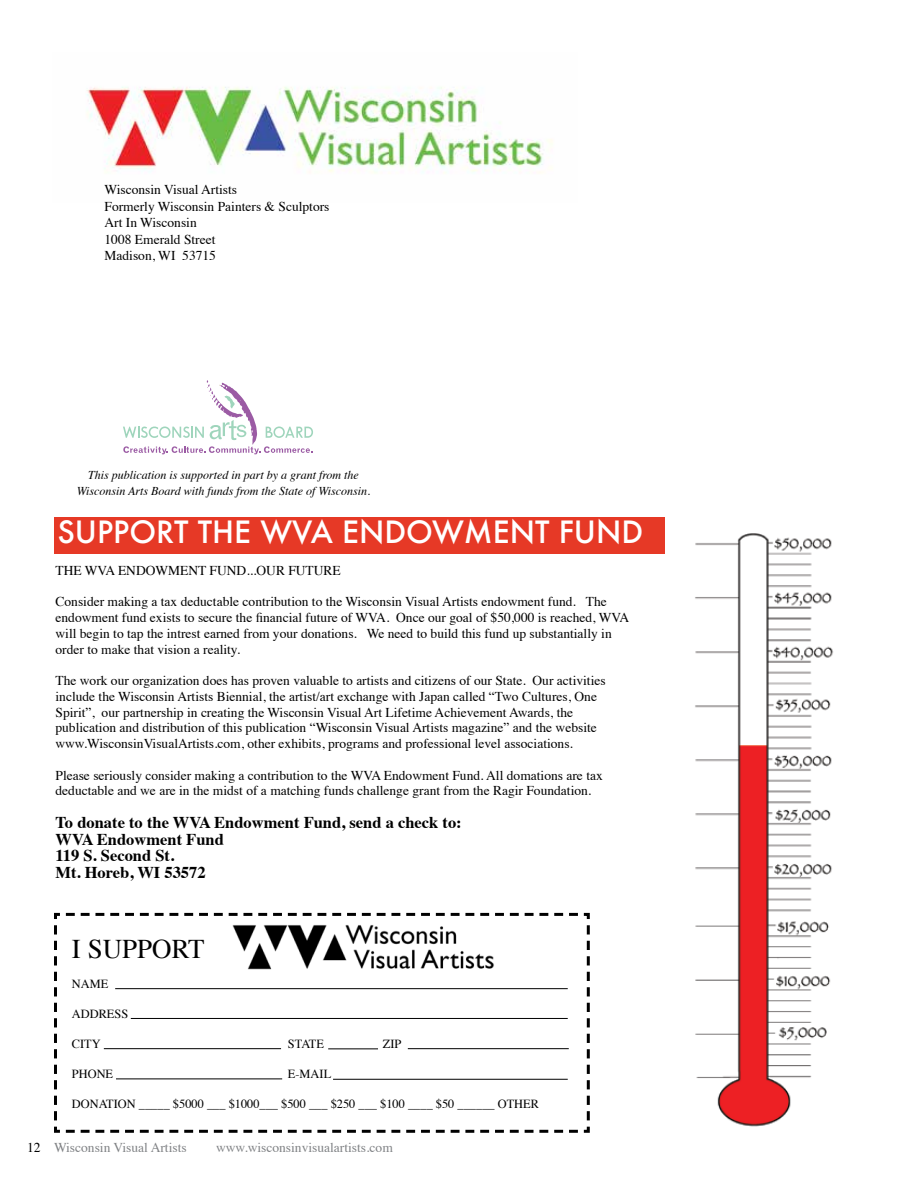
<style>
.page{position:relative;width:918px;height:1188px;background:#fff}
.page>*{position:absolute;margin:0;border:0;box-sizing:border-box;transform-origin:0 0}
.t1{font:500 30px "Futura";color:#fff}
.t2{font:27px "Times";color:#000}
.t3{font:700 16.5px/16.5px "Times";color:#000}
.t4{font:13.5px/15.8px "Times";color:#000}
.t5{font:13.5px "Times";color:#808285}
.t6{font:12.3px "Times";color:#000}
.t7{font:italic 12px/15.8px "Times";color:#000;text-align:center}
.s1{color:#000}
</style>
<div class="page">
<img style="left:86px;top:87px;width:467px;height:86px">
<svg style="left:123px;top:380px;width:190px;height:74px"></svg>
<div style="left:55px;top:517px;width:809px;height:37px;background:#e63926"></div>
<img style="left:665px;top:517px;width:199px;height:610px">
<svg style="left:54px;top:912px;width:536px;height:221px"></svg>
<hr style="left:115px;top:988px;width:453px;height:1px;background:#000">
<hr style="left:131px;top:1018px;width:437px;height:1px;background:#000">
<hr style="left:104px;top:1048px;width:177px;height:1px;background:#000">
<hr style="left:116px;top:1079px;width:166px;height:1px;background:#000">
<hr style="left:408px;top:1048px;width:161px;height:1px;background:#000">
<hr style="left:328px;top:1049px;width:50px;height:1px;background:#000">
<hr style="left:333px;top:1079px;width:235px;height:1px;background:#000">
<p class="t4" style="left:105px;top:180px;width:226px;line-height:16.5px">Wisconsin Visual Artists<br>Formerly Wisconsin Painters &amp; Sculptors<br>Art In Wisconsin<br>1008 Emerald Street<br>Madison, WI 53715</p>
<p class="t7" style="left:77px;top:467px;width:295px">This publication is supported in part by a grant from the<br>Wisconsin Arts Board with funds from the State of Wisconsin.</p>
<h1 class="t1" style="left:57px;top:511px;width:587px">Support th e WVA Endowment fund</h1>
<p class="t4" style="left:55px;top:561px;width:41px">THE WVA</p>
<p class="t4" style="left:118px;top:561px;width:11px">ENDOWMENT</p>
<p class="t4" style="left:210px;top:561px;width:19px">FUND</p>
<p class="t4" style="left:246px;top:561px;width:21px">...OUR</p>
<p class="t4" style="left:288px;top:561px;width:18px">FUTURE</p>
<p class="t4" style="left:56px;top:593px;width:575px">Consider making a tax deductable contribution to the Wisconsin Visual Artists endowment fund. The endowment fund exists to secure the financial future of WVA. Once our goal of $50,000 is reached, WVA will begin to tap the intrest earned from your donations. We need to build this fund up substantially in order to make that vision a reality.</p>
<p class="t4" style="left:55px;top:672px;width:552px">The work our organization does has proven valuable to artists and citizens of our State. Our activities include the Wisconsin Artists Biennial, the artist/art exchange with Japan called “Two Cultures, One Spirit”, our partnership in creating the Wisconsin Visual Art Lifetime Achievement Awards, the publication and distribution of this publication “Wisconsin Visual Artists magazine” and the website www.WisconsinVisualArtists.com, other exhibits, programs and professional level associations.</p>
<p class="t4" style="left:55px;top:766px;width:307px">Please seriously consider making a contribution to the WVA</p>
<p class="t4" style="left:56px;top:766px;width:549px;text-indent:328px">Endowment Fund. All domations are tax deductable and we are in the midst of a matching funds challenge grant from the Ragir Foundation.</p>
<p class="t3" style="left:56px;top:813px;width:408px">To donate to the WVA Endowment Fund, send a check to:<br>WVA Endowment Fund<br>119 S. Second St.<br>Mt. Horeb, WI 53572</p>
<h2 class="t2" style="left:72px;top:924px;width:134px">I support</h2>
<p class="t6" style="left:72px;top:972px;width:11px">NAME</p>
<p class="t6" style="left:72px;top:1002px;width:9px">ADDRESS</p>
<p class="t6" style="left:72px;top:1032px;width:30px">CIT Y</p>
<p class="t6" style="left:246px;top:1032px;width:15px">STATE</p>
<p class="t6" style="left:383px;top:1032px;width:20px">ZIP</p>
<p class="t6" style="left:72px;top:1062px;width:43px">PHONEE</p>
<p class="t6" style="left:296px;top:1062px;width:13px">-MAIL</p>
<p class="t6" style="left:72px;top:1092px;width:9px">DONATION</p>
<p class="t6" style="left:139px;top:1092px;width:394px">_____ $5000 ___ $1000___ $500 ___ $250 ___ $100 ____ $50 ______ OTHER</p>
<p class="t5" style="left:27px;top:1135px;width:161px"><span class="s1">12</span> Wisconsin Visual Artists</p>
<p class="t5" style="left:216px;top:1135px;width:178px">www.wisconsinvisualartists.com</p>
</div>
